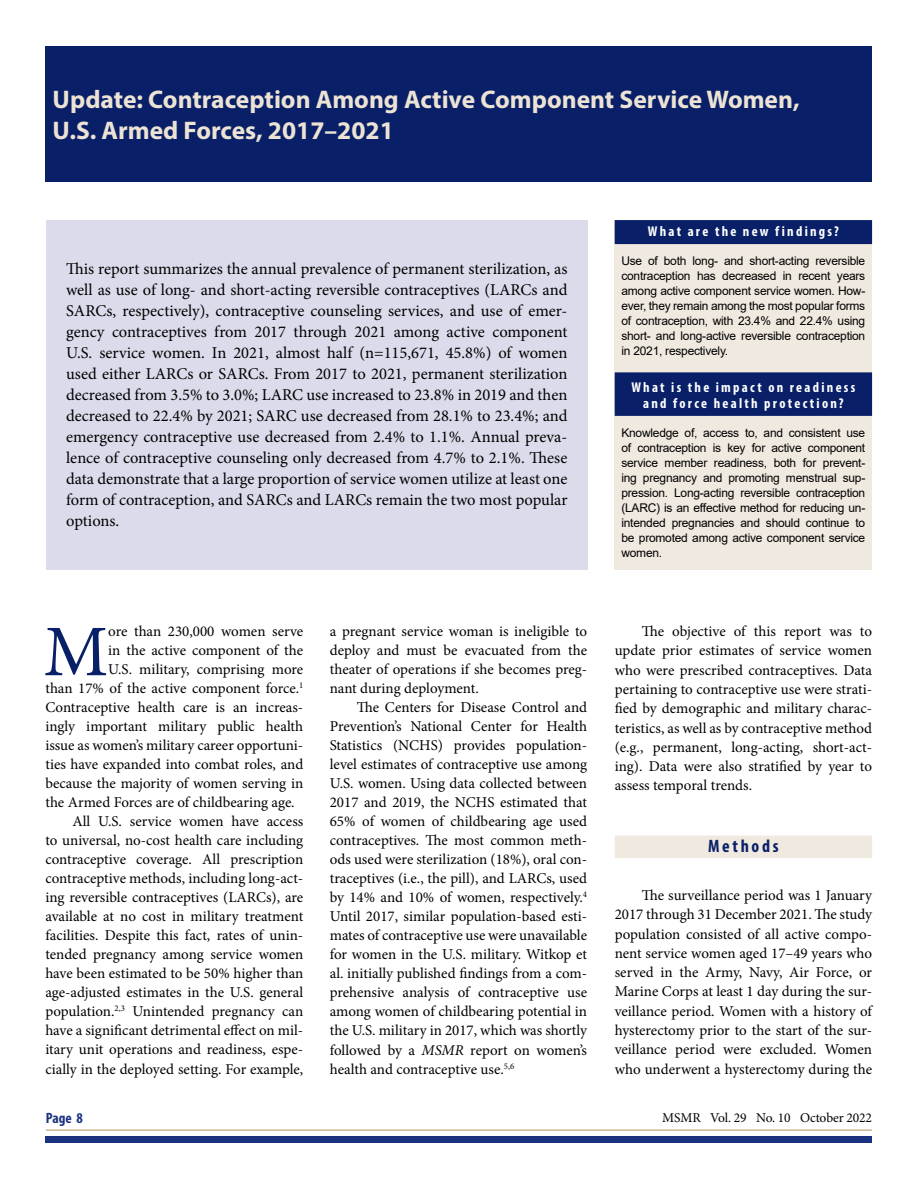
<style>
.page{position:relative;width:918px;height:1188px;background:#fff}
.page>*{position:absolute;margin:0;border:0;box-sizing:border-box;transform-origin:0 0}
.Body_DropCap{font:72.75px "Minion Pro";color:#092068}
.Heads_2021{font:700 25.5px/30.6px "Myriad Pro";color:#ece3d5}
.Section_Heads{font:700 condensed 18px "Myriad Pro";letter-spacing:.15em;color:#092068}
.Abstract{font:16.5px/21px "Minion Pro";letter-spacing:-.005em;color:#000;text-align:justify}
.Body{font:15px/19px "Minion Pro";color:#000;text-align:justify}
.Body_DropCap-2{font:15px "Minion Pro";letter-spacing:-.005em;color:#000}
.t1{font:700 condensed 15px "Myriad Pro";color:#1b3281}
.impact_heads{font:700 condensed 14.25px/16.5px "Myriad Pro";letter-spacing:.16em;color:#fff;text-align:center}
.findings_heads{font:700 condensed 14.25px "Myriad Pro";letter-spacing:.16em;color:#fff}
.t2{font:13.5px "Minion Pro";letter-spacing:-.01em;color:#010202}
.findngs_impact_text{font:12px/15px "Arial";letter-spacing:-.02em;color:#000;text-align:justify}
.s1{font-style:italic}
.s2{color:#000}
</style>
<div class="page">
<div style="left:46px;top:1136px;width:826px;height:6px;background:#1b3281"></div>
<hr style="left:46px;top:1129px;width:826px;height:2px;background:#cfb691">
<div style="left:46px;top:220px;width:542px;height:350px;background:#dbdbeb"></div>
<div style="left:46px;top:46px;width:826px;height:135px;background:#092068"></div>
<div style="left:615px;top:836px;width:257px;height:22px;background:#f0e9df"></div>
<div style="left:615px;top:220px;width:257px;height:350px;background:#f0e9df"></div>
<div style="left:615px;top:220px;width:257px;height:24px;background:#092068"></div>
<div style="left:615px;top:372px;width:257px;height:44px;background:#092068"></div>
<h1 class="Heads_2021" style="left:53px;top:83px;width:749px">Update: Contraception Among Active Component Service Women,<br>U.S. Armed Forces, 2017–2021</h1>
<p class="Abstract" style="left:66px;top:259px;width:503px">This report summarizes the annual prevalence of permanent sterilization, as well as use of long- and short-acting reversible contraceptives (LARCs and SARCs, respectively), contraceptive counseling services, and use of emer&shy;gency contraceptives from 2017 through 2021 among active component U.S. service women. In 2021, almost half (n=115,671, 45.8%) of women used either LARCs or SARCs. From 2017 to 2021, permanent sterilization decreased from 3.5% to 3.0%; LARC use increased to 23.8% in 2019 and then decreased to 22.4% by 2021; SARC use decreased from 28.1% to 23.4%; and emergency contraceptive use decreased from 2.4% to 1.1%. Annual preva&shy;lence of contraceptive counseling only decreased from 4.7% to 2.1%. These data demonstrate that a large proportion of service women utilize at least one form of contraception, and SARCs and LARCs remain the two most popular options.</p>
<p class="findings_heads" style="left:648px;top:223px;width:193px">What are the new findings?</p>
<p class="findngs_impact_text" style="left:621px;top:253px;width:245px">Use of both long- and short-acting reversible contraception has decreased in recent years among active component service women. How&shy;ever, they remain among the most popular forms of contraception, with 23.4% and 22.4% using short- and long-active reversible contraception in 2021, respectively.</p>
<p class="impact_heads" style="left:631px;top:378px;width:226px">What is the impact on readiness and force health protection?</p>
<p class="findngs_impact_text" style="left:621px;top:425px;width:245px">Knowledge of, access to, and consistent use of contraception is key for active component service member readiness, both for prevent&shy;ing pregnancy and promoting menstrual sup&shy;pression. Long-acting reversible contraception (LARC) is an effective method for reducing un&shy;intended pregnancies and should continue to be promoted among active component service women.</p>
<p class="Body_DropCap" style="left:43px;top:603px;width:66px">M</p>
<p class="Body_DropCap-2" style="left:108px;top:621px;width:197px">ore than 230,000 women serve</p>
<p class="Body_DropCap-2" style="left:108px;top:640px;width:197px">in the active component of the</p>
<p class="Body_DropCap-2" style="left:108px;top:659px;width:197px">U.S. military, comprising more</p>
<p class="Body_DropCap-2" style="left:45px;top:678px;width:259px">than 17% of the active component force.<sup>1</sup></p>
<p class="Body_DropCap-2" style="left:45px;top:697px;width:259px">Contraceptive health care is an increas-</p>
<p class="Body_DropCap-2" style="left:45px;top:716px;width:259px">ingly important military public health</p>
<p class="Body_DropCap-2" style="left:45px;top:735px;width:259px">issue as women’s military career opportuni-</p>
<p class="Body_DropCap-2" style="left:45px;top:754px;width:259px">ties have expanded into combat roles, and</p>
<p class="Body_DropCap-2" style="left:45px;top:773px;width:259px">because the majority of women serving in</p>
<p class="Body_DropCap-2" style="left:45px;top:792px;width:251px">the Armed Forces are of childbearing age.</p>
<p class="Body" style="left:45px;top:812px;width:259px;text-indent:27px">All U.S. service women have access to universal, no-cost health care including contraceptive coverage. All prescription contraceptive methods, including long-act&shy;ing reversible contraceptives (LARCs), are available at no cost in military treatment facilities. Despite this fact, rates of unin&shy;tended pregnancy among service women have been estimated to be 50% higher than age-adjusted estimates in the U.S. general population.<sup>2,3</sup> Unintended pregnancy can have a significant detrimental effect on mil&shy;itary unit operations and readiness, espe&shy;cially in the deployed setting. For example,</p>
<p class="Body" style="left:330px;top:622px;width:259px">a pregnant service woman is ineligible to deploy and must be evacuated from the theater of operations if she becomes preg&shy;nant during deployment.</p>
<p class="Body" style="left:330px;top:698px;width:259px;text-indent:27px">The Centers for Disease Control and Prevention’s National Center for Health Statistics (NCHS) provides population&shy;level estimates of contraceptive use among U.S. women. Using data collected between 2017 and 2019, the NCHS estimated that 65% of women of childbearing age used contraceptives. The most common meth&shy;ods used were sterilization (18%), oral con&shy;traceptives (i.e., the pill), and LARCs, used by 14% and 10% of women, respectively.<sup>4<br></sup>Until 2017, similar population-based esti&shy;mates of contraceptive use were unavailable for women in the U.S. military. Witkop et al. initially published findings from a com&shy;prehensive analysis of contraceptive use among women of childbearing potential in the U.S. military in 2017, which was shortly followed by a <span class="s1">MSMR</span> report on women’s health and contraceptive use.<sup>5,6</sup></p>
<p class="Body" style="left:615px;top:622px;width:259px;text-indent:27px">The objective of this report was to update prior estimates of service women who were prescribed contraceptives. Data pertaining to contraceptive use were strati&shy;fied by demographic and military charac&shy;teristics, as well as by contraceptive method (e.g., permanent, long-acting, short-act&shy;ing). Data were also stratified by year to assess temporal trends.</p>
<h2 class="Section_Heads" style="left:708px;top:835px;width:72px">Methods</h2>
<p class="Body" style="left:615px;top:886px;width:259px;text-indent:27px">The surveillance period was 1 January 2017 through 31 December 2021. The study population consisted of all active compo&shy;nent service women aged 17–49 years who served in the Army, Navy, Air Force, or Marine Corps at least 1 day during the sur&shy;veillance period. Women with a history of hysterectomy prior to the start of the sur&shy;veillance period were excluded. Women who underwent a hysterectomy during the</p>
<p class="t1" style="left:46px;top:1109px;width:39px">Page 8</p>
<p class="t2" style="left:662px;top:1109px;width:212px"><span class="s2">MSMR</span> Vol. 29 No. 10 October 2022</p>
</div>
